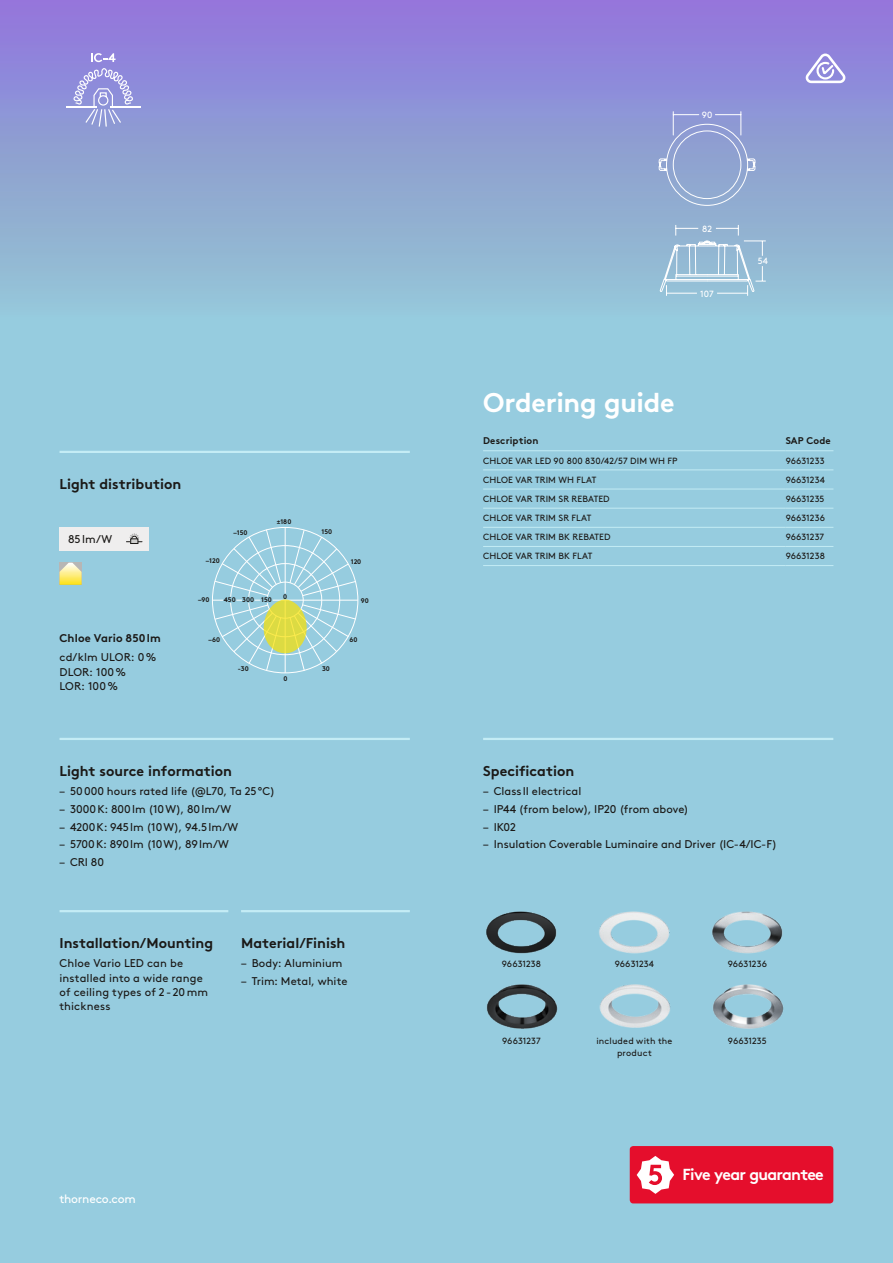
<style>
.page{position:relative;width:893px;height:1263px;background:#96ccdf}
.page>*{position:absolute;margin:0;border:0;box-sizing:border-box;transform-origin:0 0}
.Subheadline_white_18{font:700 27px "Brown";letter-spacing:-.01em;color:#fff}
.t1{font:700 16.05px "Brown";letter-spacing:-.05em;color:#fff}
.Headline_Running_Tex{font:700 14.25px "Brown";color:#1b1917}
.t2{font:12px "Brown";letter-spacing:-.02em;color:#fff}
.Running_Text_7_5pt{font:11.25px/14.2px "Brown";letter-spacing:.005em;color:#1b1917}
.Running_Text_7_5pt-2{font:700 11.25px "Brown";letter-spacing:.005em;color:#1b1917}
.LVK_Lm_W_7_5pt{font:11.25px "Brown";color:#1b1917}
.Table_Headline_6_5pt{font:700 9.75px "Brown";letter-spacing:.015em;color:#1b1917}
.Table_Text_6pt{font:9px "Brown";letter-spacing:.01em;color:#1b1917}
.Caption_center_6pt{font:9px/12px "Brown";letter-spacing:.01em;color:#1b1917;text-align:center}
.t3{font:9px "Brown";color:#fff}
.t4{font:700 6.75px "Brown";color:#1b1917}
</style>
<div class="page">
<div style="left:0;top:0;width:893px;height:317px;background:linear-gradient(to bottom,#8f76d9,#93c9d2)"></div>
<svg style="left:60px;top:563px;width:22px;height:22px"></svg>
<hr style="left:60px;top:738px;width:350px;height:2px;background:#c4ecf5">
<hr style="left:483px;top:738px;width:350px;height:2px;background:#c4ecf5">
<hr style="left:60px;top:910px;width:168px;height:2px;background:#c4ecf5">
<hr style="left:241px;top:910px;width:169px;height:2px;background:#c4ecf5">
<hr style="left:60px;top:451px;width:350px;height:2px;background:#c4ecf5">
<hr style="left:285px;top:527px;width:1px;height:66px;background:#fff">
<hr style="left:285px;top:600px;width:1px;height:73px;background:#fff">
<hr style="left:273px;top:600px;width:85px;height:1px;background:#fff">
<svg style="left:212px;top:529px;width:145px;height:143px"></svg>
<div style="left:60px;top:527px;width:89px;height:24px;background:#efeeee"></div>
<svg style="left:126px;top:534px;width:16px;height:10px"></svg>
<hr style="left:483px;top:450px;width:303px;height:1px;background:#c4ecf5">
<hr style="left:786px;top:450px;width:47px;height:1px;background:#c4ecf5">
<hr style="left:483px;top:469px;width:303px;height:1px;background:#c4ecf5">
<hr style="left:786px;top:469px;width:47px;height:1px;background:#c4ecf5">
<hr style="left:483px;top:489px;width:303px;height:1px;background:#c4ecf5">
<hr style="left:786px;top:489px;width:47px;height:1px;background:#c4ecf5">
<hr style="left:483px;top:508px;width:303px;height:1px;background:#c4ecf5">
<hr style="left:786px;top:508px;width:47px;height:1px;background:#c4ecf5">
<hr style="left:483px;top:527px;width:303px;height:1px;background:#c4ecf5">
<hr style="left:786px;top:527px;width:47px;height:1px;background:#c4ecf5">
<hr style="left:483px;top:546px;width:303px;height:1px;background:#c4ecf5">
<hr style="left:786px;top:546px;width:47px;height:1px;background:#c4ecf5">
<hr style="left:483px;top:565px;width:303px;height:1px;background:#c4ecf5">
<hr style="left:786px;top:565px;width:47px;height:1px;background:#c4ecf5">
<hr style="left:66px;top:106px;width:31px;height:1px;background:#fff">
<hr style="left:110px;top:106px;width:30px;height:1px;background:#fff">
<svg style="left:73px;top:53px;width:60px;height:75px;background:#a0a0df"></svg>
<img style="left:599px;top:911px;width:71px;height:43px">
<img style="left:599px;top:984px;width:72px;height:44px">
<img style="left:486px;top:911px;width:71px;height:43px">
<img style="left:486px;top:984px;width:72px;height:45px">
<img style="left:712px;top:911px;width:71px;height:43px">
<img style="left:713px;top:984px;width:71px;height:45px">
<svg style="left:659px;top:112px;width:107px;height:184px;background:#9ab2d5"></svg>
<div style="left:630px;top:1146px;width:203px;height:57px;background:#e50e2c;border-radius:3px"></div>
<svg style="left:637px;top:1156px;width:37px;height:38px"></svg>
<svg style="left:804px;top:54px;width:43px;height:29px"></svg>
<p class="Headline_Running_Tex" style="left:60px;top:472px;width:123px">Light distribution</p>
<p class="LVK_Lm_W_7_5pt" style="left:68px;top:531px;width:46px">85lm/W</p>
<p class="Running_Text_7_5pt-2" style="left:60px;top:629px;width:103px">Chloe Vario 850lm</p>
<p class="Running_Text_7_5pt" style="left:60px;top:649px;width:98px">cd/klm ULOR: 0%<br>DLOR: 100%<br>LOR: 100%</p>
<p class="t4" style="left:233px;top:527px;width:16px">–150</p>
<p class="t4" style="left:277px;top:516px;width:16px">±180</p>
<p class="t4" style="left:322px;top:526px;width:12px">150</p>
<p class="t4" style="left:206px;top:555px;width:16px">–120</p>
<p class="t4" style="left:351px;top:556px;width:12px">120</p>
<p class="t4" style="left:198px;top:594px;width:13px">–90</p>
<p class="t4" style="left:361px;top:595px;width:10px">90</p>
<p class="t4" style="left:209px;top:634px;width:13px">–60</p>
<p class="t4" style="left:283px;top:591px;width:6px">0</p>
<p class="t4" style="left:224px;top:594px;width:50px">450 300 150</p>
<p class="t4" style="left:350px;top:634px;width:10px">60</p>
<p class="t4" style="left:238px;top:663px;width:13px">-30</p>
<p class="t4" style="left:284px;top:673px;width:6px">0</p>
<p class="t4" style="left:322px;top:663px;width:9px">30</p>
<p class="Headline_Running_Tex" style="left:60px;top:759px;width:174px">Light source information</p>
<p class="Running_Text_7_5pt" style="left:60px;top:783px;width:217px">– 50000 hours rated life (@L70, Ta 25°C)</p>
<p class="Running_Text_7_5pt" style="left:60px;top:801px;width:173px">– 3000K: 800lm (10W), 80lm/W</p>
<p class="Running_Text_7_5pt" style="left:60px;top:819px;width:180px">– 4200K: 945lm (10W), 94.5lm/W</p>
<p class="Running_Text_7_5pt" style="left:60px;top:836px;width:171px">– 5700K: 890lm (10W), 89lm/W</p>
<p class="Running_Text_7_5pt" style="left:60px;top:854px;width:46px">– CRI 80</p>
<p class="Headline_Running_Tex" style="left:60px;top:932px;width:155px">Installation/Mounting</p>
<p class="Headline_Running_Tex" style="left:241px;top:932px;width:106px">Material/Finish</p>
<p class="Running_Text_7_5pt" style="left:241px;top:955px;width:103px">– Body: Aluminium</p>
<p class="Running_Text_7_5pt" style="left:241px;top:973px;width:108px">– Trim: Metal, white</p>
<p class="Running_Text_7_5pt" style="left:60px;top:955px;width:150px">Chloe Vario LED can be installed into a wide range of ceiling types of 2-20mm thickness</p>
<p class="t2" style="left:60px;top:1190px;width:78px">thorneco.com</p>
<p class="t3" style="left:702px;top:108px;width:12px">90</p>
<p class="t3" style="left:702px;top:222px;width:11px">82</p>
<p class="t3" style="left:700px;top:287px;width:15px">107</p>
<p class="Subheadline_white_18" style="left:483px;top:381px;width:193px">Ordering guide</p>
<p class="t3" style="left:758px;top:254px;width:12px">54</p>
<p class="Table_Headline_6_5pt" style="left:483px;top:433px;width:57px">Description</p>
<p class="Table_Headline_6_5pt" style="left:786px;top:433px;width:47px">SAP Code</p>
<p class="Table_Text_6pt" style="left:483px;top:454px;width:196px">CHLOE VAR LED 90 800 830/42/57 DIM WH FP</p>
<p class="Table_Text_6pt" style="left:786px;top:454px;width:40px">96631233</p>
<p class="Table_Text_6pt" style="left:483px;top:473px;width:115px">CHLOE VAR TRIM WH FLAT</p>
<p class="Table_Text_6pt" style="left:786px;top:473px;width:41px">96631234</p>
<p class="Table_Text_6pt" style="left:483px;top:492px;width:128px">CHLOE VAR TRIM SR REBATED</p>
<p class="Table_Text_6pt" style="left:786px;top:492px;width:40px">96631235</p>
<p class="Table_Text_6pt" style="left:483px;top:511px;width:110px">CHLOE VAR TRIM SR FLAT</p>
<p class="Table_Text_6pt" style="left:786px;top:511px;width:41px">96631236</p>
<p class="Table_Text_6pt" style="left:483px;top:530px;width:129px">CHLOE VAR TRIM BK REBATED</p>
<p class="Table_Text_6pt" style="left:786px;top:530px;width:40px">96631237</p>
<p class="Table_Text_6pt" style="left:483px;top:549px;width:111px">CHLOE VAR TRIM BK FLAT</p>
<p class="Table_Text_6pt" style="left:786px;top:549px;width:41px">96631238</p>
<p class="Headline_Running_Tex" style="left:483px;top:759px;width:93px">Specification</p>
<p class="Running_Text_7_5pt" style="left:483px;top:783px;width:100px">– ClassII electrical</p>
<p class="Running_Text_7_5pt" style="left:483px;top:801px;width:207px">– IP44 (from below), IP20 (from above)</p>
<p class="Running_Text_7_5pt" style="left:483px;top:819px;width:34px">– IK02</p>
<p class="Running_Text_7_5pt" style="left:483px;top:836px;width:295px">– Insulation Coverable Luminaire and Driver (IC-4/IC-F)</p>
<p class="Caption_center_6pt" style="left:502px;top:957px;width:41px">96631238</p>
<p class="Caption_center_6pt" style="left:502px;top:1034px;width:40px">96631237</p>
<p class="Caption_center_6pt" style="left:615px;top:957px;width:41px">96631234</p>
<p class="Caption_center_6pt" style="left:596px;top:1034px;width:78px">included with the product</p>
<p class="Caption_center_6pt" style="left:728px;top:957px;width:41px">96631236</p>
<p class="Caption_center_6pt" style="left:728px;top:1034px;width:40px">96631235</p>
<h2 class="t1" style="left:682px;top:1162px;width:143px">Five year guarantee</h2>
</div>
